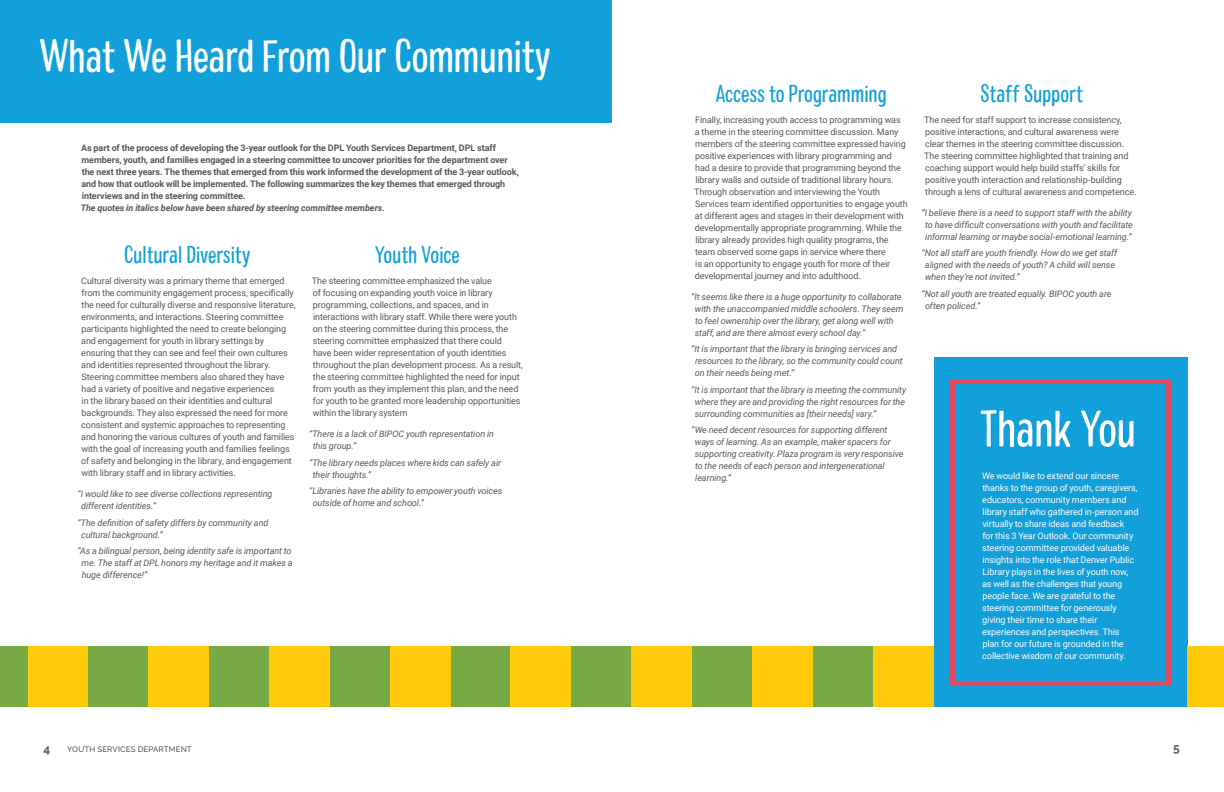
<style>
.page{position:relative;width:1224px;height:792px;background:#fff}
.page>*{position:absolute;margin:0;border:0;box-sizing:border-box;transform-origin:0 0}
.page_title{font:condensed 51px "Colby";letter-spacing:-.02em;color:#fff}
.page_title-2{font:condensed 46px "Colby";letter-spacing:-.015em;color:#fff}
.Focus_Area_Title{font:condensed 24px "Colby";letter-spacing:-.015em;color:#12a0db}
.t1{font:700 12px "Raleway";color:#57585a}
.Text-black{font:9px/12px "Roboto";letter-spacing:-.01em;color:#57585a}
.Italic_Quotation{font:italic 9px/12px "Roboto";letter-spacing:-.01em;color:#57585a}
.Text-black-2{font:9px/12px "Roboto";letter-spacing:-.015em;color:#fff}
.Text-black-3{font:700 9px/12px "Roboto";letter-spacing:-.005em;color:#57585a}
.t2{font:500 8px "Raleway";letter-spacing:.01em;color:#57585a}
.s1{font-style:italic}
</style>
<div class="page">
<div style="left:0;top:0;width:612px;height:123px;background:#12a0db"></div>
<div style="left:88px;top:646px;width:60px;height:61px;background:#77aa42"></div>
<div style="left:209px;top:646px;width:60px;height:61px;background:#77aa42"></div>
<div style="left:330px;top:646px;width:60px;height:61px;background:#77aa42"></div>
<div style="left:451px;top:646px;width:60px;height:61px;background:#77aa42"></div>
<div style="left:27px;top:646px;width:61px;height:61px;background:#feca0a"></div>
<div style="left:148px;top:646px;width:61px;height:61px;background:#feca0a"></div>
<div style="left:269px;top:646px;width:61px;height:61px;background:#feca0a"></div>
<div style="left:390px;top:646px;width:61px;height:61px;background:#feca0a"></div>
<div style="left:0;top:646px;width:28px;height:61px;background:#77aa42"></div>
<div style="left:934px;top:358px;width:253px;height:349px;background:#12a0db"></div>
<div style="left:950px;top:379px;width:221px;height:307px;border:5px solid #e2495e"></div>
<div style="left:571px;top:646px;width:60px;height:61px;background:#77aa42"></div>
<div style="left:692px;top:646px;width:60px;height:61px;background:#77aa42"></div>
<div style="left:813px;top:646px;width:60px;height:61px;background:#77aa42"></div>
<div style="left:510px;top:646px;width:61px;height:61px;background:#feca0a"></div>
<div style="left:631px;top:646px;width:61px;height:61px;background:#feca0a"></div>
<div style="left:752px;top:646px;width:61px;height:61px;background:#feca0a"></div>
<div style="left:873px;top:646px;width:61px;height:61px;background:#feca0a"></div>
<div style="left:1187px;top:646px;width:37px;height:61px;background:#feca0a"></div>
<p class="page_title-2" style="left:39px;top:29px;width:513px">What We Heard From Our Community</p>
<p class="Text-black-3" style="left:81px;top:141px;width:440px">As part of the process of developing the 3-year outlook for the DPL Youth Services Department, DPL staff members, youth, and families engaged in a steering committee to uncover priorities for the department over the next three years. The themes that emerged from this work informed the development of the 3-year outlook, and how that outlook will be implemented. The following summarizes the key themes that emerged through interviews and in the steering committee.<br><span class="s1">The quotes in italics below have been shared by steering committee members.</span></p>
<p class="Focus_Area_Title" style="left:124px;top:240px;width:128px">Cultural Diversity</p>
<p class="Text-black" style="left:81px;top:275px;width:216px">Cultural diversity was a primary theme that emerged from the community engagement process, specifically the need for culturally diverse and responsive literature, environments, and interactions. Steering committee participants highlighted the need to create belonging and engagement for youth in library settings by ensuring that they can see and feel their own cultures and identities represented throughout the library.<br>Steering committee members also shared they have had a variety of positive and negative experiences<br>in the library based on their identities and cultural backgrounds. They also expressed the need for more consistent and systemic approaches to representing and honoring the various cultures of youth and families with the goal of increasing youth and families feelings of safety and belonging in the library, and engagement with library staff and in library activities.</p>
<p class="Italic_Quotation" style="left:81px;top:488px;width:193px;text-indent:-4px">“I would like to see diverse collections representing different identities.”</p>
<p class="Italic_Quotation" style="left:81px;top:516px;width:189px;text-indent:-4px">“The definition of safety differs by community and cultural background.”</p>
<p class="Italic_Quotation" style="left:81px;top:545px;width:213px;text-align:justify;text-indent:-4px">“As a bilingual person, being identity safe is important to me. The staff at DPL honors my heritage and it makes a huge difference!”</p>
<p class="Focus_Area_Title" style="left:375px;top:240px;width:87px">Youth Voice</p>
<p class="Text-black" style="left:312px;top:275px;width:213px">The steering committee emphasized the value<br>of focusing on expanding youth voice in library programming, collections, and spaces, and in interactions with library staff. While there were youth on the steering committee during this process, the steering committee emphasized that there could<br>have been wider representation of youth identities throughout the plan development process. As a result, the steering committee highlighted the need for input from youth as they implement this plan, and the need for youth to be granted more leadership opportunities within the library system</p>
<p class="Italic_Quotation" style="left:313px;top:428px;width:183px;text-indent:-4px">“There is a lack of BIPOC youth representation in this group.”</p>
<p class="Italic_Quotation" style="left:313px;top:456px;width:190px;text-indent:-4px">“The library needs places where kids can safely air their thoughts.”</p>
<p class="Italic_Quotation" style="left:313px;top:485px;width:191px;text-indent:-4px">“Libraries have the ability to empower youth voices outside of home and school.”</p>
<p class="Focus_Area_Title" style="left:715px;top:79px;width:173px">Access to Programming</p>
<p class="Text-black" style="left:694px;top:113px;width:215px">Finally, increasing youth access to programming was<br>a theme in the steering committee discussion. Many members of the steering committee expressed having positive experiences with library programming and<br>had a desire to provide that programming beyond the library walls and outside of traditional library hours.<br>Through observation and interviewing the Youth Services team identified opportunities to engage youth at different ages and stages in their development with developmentally appropriate programming. While the library already provides high quality programs, the team observed some gaps in service where there<br>is an opportunity to engage youth for more of their developmental journey and into adulthood.</p>
<p class="Italic_Quotation" style="left:695px;top:290px;width:210px;text-indent:-4px">“It seems like there is a huge opportunity to collaborate with the unaccompanied middle schoolers. They seem to feel ownership over the library, get along well with staff, and are there almost every school day.”</p>
<p class="Italic_Quotation" style="left:695px;top:343px;width:209px;text-indent:-4px">“It is important that the library is bringing services and resources to the library, so the community could count on their needs being met.”</p>
<p class="Italic_Quotation" style="left:695px;top:383px;width:213px;text-indent:-4px">“It is important that the library is meeting the community where they are and providing the right resources for the surrounding communities as [their needs] vary.”</p>
<p class="Italic_Quotation" style="left:695px;top:424px;width:210px;text-indent:-4px">“We need decent resources for supporting different ways of learning. As an example, maker spacers for supporting creativity. Plaza program is very responsive to the needs of each person and intergenerational learning.”</p>
<p class="Focus_Area_Title" style="left:980px;top:79px;width:105px">Staff Support</p>
<p class="Text-black" style="left:924px;top:113px;width:214px">The need for staff support to increase consistency, positive interactions, and cultural awareness were clear themes in the steering committee discussion.<br>The steering committee highlighted that training and coaching support would help build staffs’ skills for positive youth interaction and relationship-building through a lens of cultural awareness and competence.</p>
<p class="Italic_Quotation" style="left:921px;top:206px;width:213px;text-align:center">“I believe there is a need to support staff with the ability to have difficult conversations with youth and facilitate informal learning or maybe social-emotional learning.”</p>
<p class="Italic_Quotation" style="left:925px;top:247px;width:194px;text-indent:-4px">“Not all staff are youth friendly. How do we get staff aligned with the needs of youth? A child will sense when they’re not invited.”</p>
<p class="Italic_Quotation" style="left:925px;top:287px;width:188px;text-indent:-4px">“Not all youth are treated equally. BIPOC youth are often policed.”</p>
<p class="page_title" style="left:980px;top:398px;width:158px">Thank You</p>
<p class="Text-black-2" style="left:982px;top:470px;width:158px">We would like to extend our sincere thanks to the group of youth, caregivers, educators, community members and library staff who gathered in-person and virtually to share ideas and feedback<br>for this 3 Year Outlook. Our community steering committee provided valuable insights into the role that Denver Public Library plays in the lives of youth now, as well as the challenges that young people face. We are grateful to the steering committee for generously giving their time to share their experiences and perspectives. This plan for our future is grounded in the collective wisdom of our community.</p>
<h3 class="t1" style="left:43px;top:742px;width:8px">4</h3>
<p class="t2" style="left:67px;top:743px;width:126px">YOUTH SERVICES DEPARTMENT</p>
<h3 class="t1" style="left:1173px;top:741px;width:8px">5</h3>
</div>
